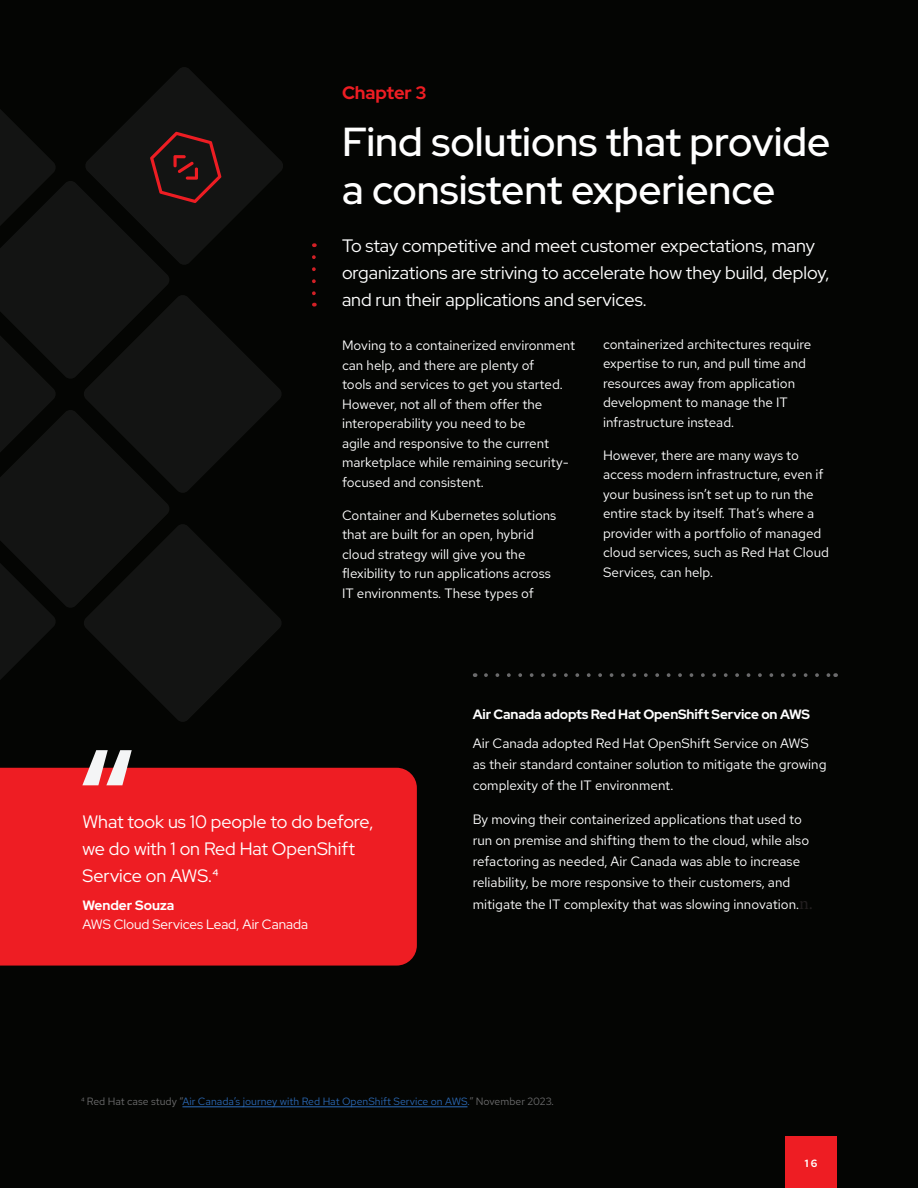
<style>
.page{position:relative;width:918px;height:1188px;background:#040503}
.page>*{position:absolute;margin:0;border:0;box-sizing:border-box;transform-origin:0 0}
.t1{font:500 40.5px/48.6px "Red Hat Display";color:#fff}
.t2{font:18px/27px "Red Hat Display";color:#fff}
.t3{font:700 18px "Red Hat Display";color:#ee1d23}
.t4{font:13.5px/19.5px "Red Hat Text";color:#fff}
.t5{font:700 13.5px "Red Hat Display";letter-spacing:-.01em;color:#fff}
.t6{font:13.5px "Red Hat Display";color:#fff}
.t7{font:10.5px "Red Hat Text";color:#2a67b2}
.t8{font:700 10.5px "Red Hat Display";color:#fff}
.s1{font-family:"Minion Pro";font-size:18px;color:#231f20}
.s2{color:#6b6b6c}
</style>
<div class="page">
<div style="left:785px;top:1136px;width:52px;height:52px;background:#ee1d23"></div>
<svg style="left:0;top:67px;width:283px;height:655px"></svg>
<svg style="left:312px;top:257px;width:4px;height:49px"></svg>
<div style="left:0;top:768px;width:417px;height:198px;background:#ee1d23"></div>
<svg style="left:82px;top:750px;width:50px;height:35px"></svg>
<svg style="left:486px;top:673px;width:343px;height:4px"></svg>
<hr style="left:182px;top:1106px;width:286px;height:1px;background:#2a67b2">
<h2 class="t3" style="left:342px;top:81px;width:86px">Chapter 3</h2>
<h1 class="t1" style="left:342px;top:116px;width:490px">Find solutions that provide a consistent experience</h1>
<h2 class="t2" style="left:342px;top:232px;width:489px">To stay competitive and meet customer expectations, many organizations are striving to accelerate how they build, deploy, and run their applications and services.</h2>
<p class="t4" style="left:603px;top:334px;width:210px">containerized architectures require expertise to run, and pull time and resources away from application development to manage the IT infrastructure instead.</p>
<p class="t4" style="left:603px;top:445px;width:228px">However, there are many ways to access modern infrastructure, even if your business isn’t set up to run the entire stack by itself. That’s where a provider with a portfolio of managed cloud services, such as Red Hat Cloud Services, can help.</p>
<p class="t4" style="left:342px;top:336px;width:235px">Moving to a containerized environment can help, and there are plenty of<br>tools and services to get you started.<br>However, not all of them offer the interoperability you need to be<br>agile and responsive to the current marketplace while remaining security&shy;focused and consistent.</p>
<p class="t4" style="left:342px;top:505px;width:216px">Container and Kubernetes solutions that are built for an open, hybrid cloud strategy will give you the flexibility to run applications across IT environments. These types of</p>
<h2 class="t2" style="left:82px;top:808px;width:293px">What took us 10 people to do before, we do with 1 on Red Hat OpenShift<br>Service on AWS.⁴</h2>
<p class="t5" style="left:82px;top:896px;width:93px">Wender Souza</p>
<p class="t6" style="left:82px;top:916px;width:227px">AWS Cloud Services Lead, Air Canada</p>
<p class="t5" style="left:473px;top:705px;width:339px">Air Canada adopts Red Hat OpenShift Service on AWS</p>
<p class="t4" style="left:473px;top:732px;width:355px;line-height:21px">Air Canada adopted Red Hat OpenShift Service on AWS<br>as their standard container solution to mitigate the growing complexity of the IT environment.</p>
<p class="t4" style="left:473px;top:809px;width:342px;line-height:21.1px">By moving their containerized applications that used to run on premise and shifting them to the cloud, while also refactoring as needed, Air Canada was able to increase reliability, be more responsive to their customers, and mitigate the IT complexity that was slowing innovation.<span class="s1">n.</span></p>
<p class="t7" style="left:81px;top:1094px;width:474px"><span class="s2">⁴ Red Hat case study “</span>Air Canada’s journey with Red Hat OpenShift Service on AWS.<span class="s2">” November 2023.</span></p>
<p class="t8" style="left:805px;top:1156px;width:14px">16</p>
</div>
